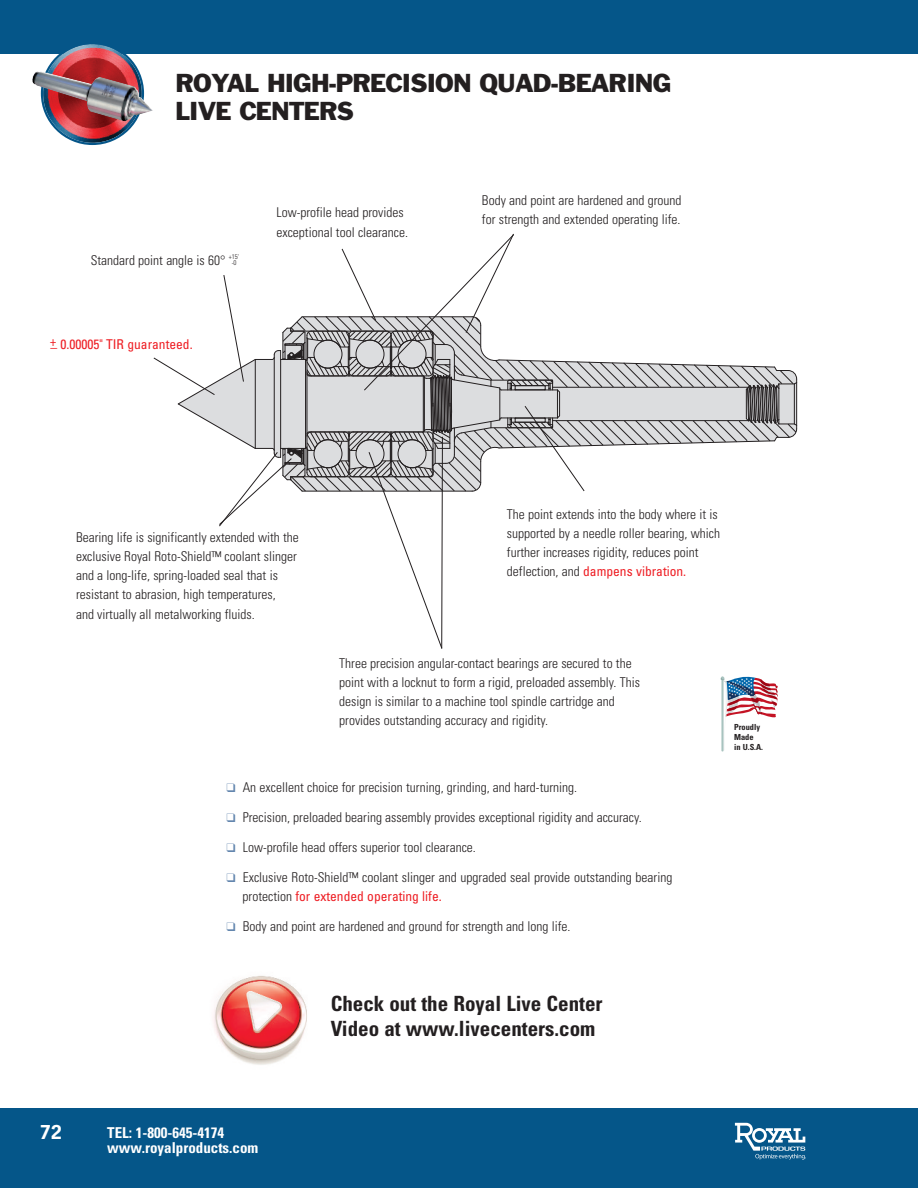
<style>
.page{position:relative;width:918px;height:1188px;background:#fff}
.page>*{position:absolute;margin:0;border:0;box-sizing:border-box;transform-origin:0 0}
.t1{font:24px/28.8px "Franklin Gothic";letter-spacing:-.035em;color:#231f20}
.t2{font:700 condensed 21px/25.2px "Univers";color:#231f20}
.t3{font:700 18px "News Gothic";color:#fff}
.t4{font:700 condensed 15px/15px "Univers";color:#fff}
.t5{font:300 condensed 13.5px/19.2px "Univers";color:#231f20}
.t6{font:condensed 13.5px "Univers";color:#ee1d23}
.t7{font:700 condensed 8.4px/10.1px "Univers";color:#231f20}
.t8{font:300 condensed 6.75px "Univers";color:#231f20}
.s1{font-weight:400;color:#ee1d23}
.s2{color:#6386ae}
</style>
<div class="page">
<div style="left:904px;top:1108px;width:14px;height:80px;background:#055689"></div>
<div style="left:904px;top:0;width:14px;height:54px;background:#055689"></div>
<div style="left:0;top:1108px;width:904px;height:80px;background:#055689"></div>
<div style="left:0;top:0;width:905px;height:54px;background:#055689"></div>
<svg style="left:735px;top:1123px;width:71px;height:37px"></svg>
<svg style="left:46px;top:44px;width:93px;height:101px"></svg>
<img style="left:32px;top:71px;width:121px;height:51px">
<svg style="left:153px;top:233px;width:644px;height:416px"></svg>
<svg style="left:720px;top:676px;width:58px;height:75px"></svg>
<img style="left:214px;top:976px;width:93px;height:89px">
<h1 class="t1" style="left:176px;top:70px;width:497px">ROYAL HIGH-PRECISION QUAD-BEARING<br>LIVE CENTERS</h1>
<p class="t5" style="left:91px;top:252px;width:150px">Standard point angle is 60° <sup>+15'</sup></p>
<p class="t8" style="left:232px;top:260px;width:6px">-0</p>
<p class="t6" style="left:50px;top:339px;width:144px">+– 0.00005" TIR guaranteed.</p>
<p class="t5" style="left:276px;top:204px;width:133px">Low-profile head provides exceptional tool clearance.</p>
<p class="t5" style="left:482px;top:191px;width:201px">Body and point are hardened and ground for strength and extended operating life.</p>
<p class="t5" style="left:76px;top:528px;width:224px">Bearing life is significantly extended with the exclusive Royal Roto-Shield™ coolant slinger and a long-life, spring-loaded seal that is resistant to abrasion, high temperatures,<br>and virtually all metalworking fluids.</p>
<p class="t5" style="left:507px;top:505px;width:215px">The point extends into the body where it is supported by a needle roller bearing, which further increases rigidity, reduces point deflection, and <span class="s1">dampens vibration.</span></p>
<p class="t5" style="left:339px;top:654px;width:302px">Three precision angular-contact bearings are secured to the point with a locknut to form a rigid, preloaded assembly. This design is similar to a machine tool spindle cartridge and provides outstanding accuracy and rigidity.</p>
<p class="t5" style="left:226px;top:779px;width:352px"><span class="s2">❑</span> An excellent choice for precision turning, grinding, and hard-turning.</p>
<p class="t5" style="left:226px;top:809px;width:417px"><span class="s2">❑</span> Precision, preloaded bearing assembly provides exceptional rigidity and accuracy.</p>
<p class="t5" style="left:226px;top:839px;width:251px"><span class="s2">❑</span> Low-profile head offers superior tool clearance.</p>
<p class="t5" style="left:243px;top:869px;width:431px;text-indent:-16px"><span class="s2">❑</span> Exclusive Roto-Shield™ coolant slinger and upgraded seal provide outstanding bearing protection <span class="s1">for extended operating life.</span></p>
<p class="t5" style="left:226px;top:918px;width:346px"><span class="s2">❑</span> Body and point are hardened and ground for strength and long life.</p>
<p class="t7" style="left:734px;top:722px;width:30px">Proudly<br>Made<br>in U.S.A.</p>
<h2 class="t2" style="left:331px;top:993px;width:273px">Check out the Royal Live Center<br>Video at www.livecenters.com</h2>
<h3 class="t3" style="left:40px;top:1122px;width:24px">72</h3>
<p class="t4" style="left:107px;top:1126px;width:153px">TEL: 1-800-645-4174 www.royalproducts.com</p>
</div>
